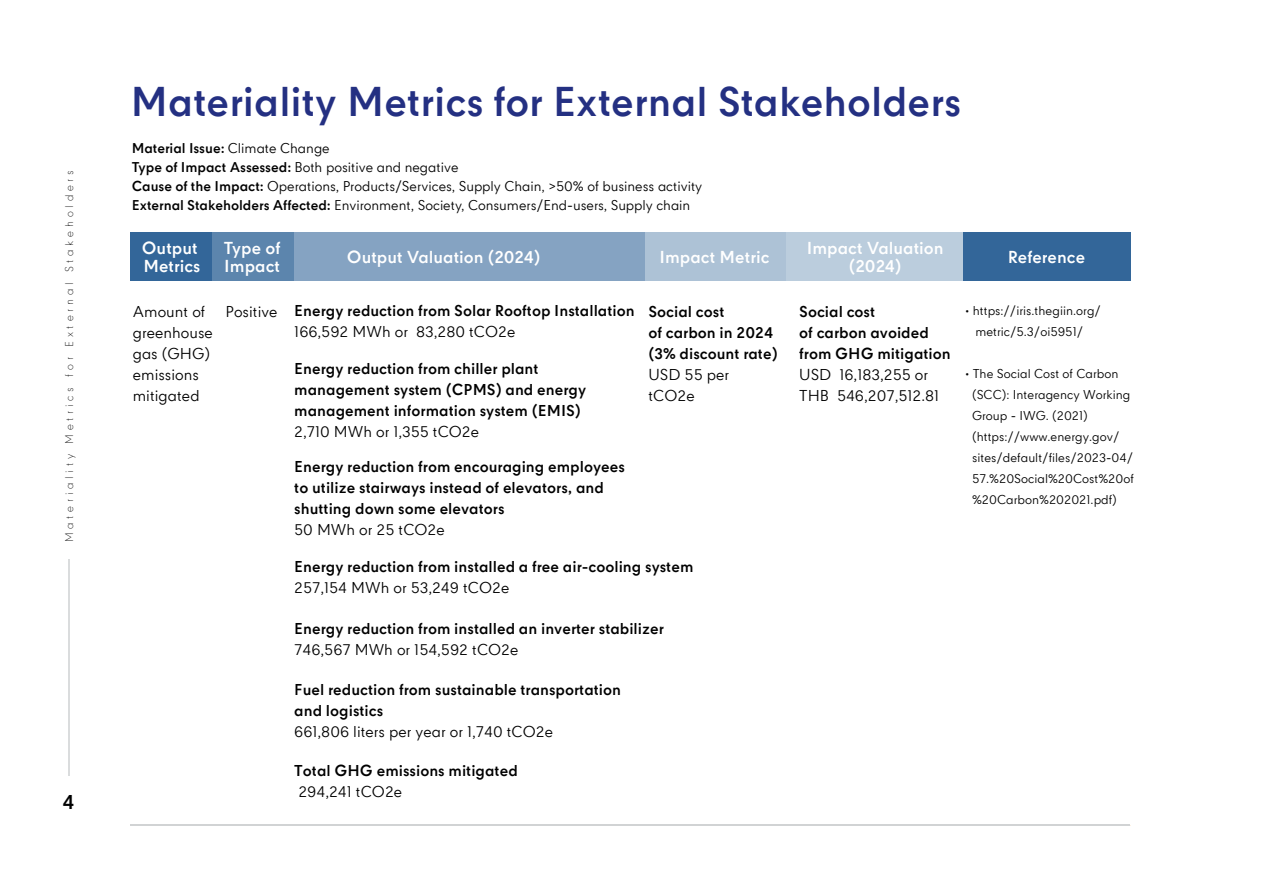
<style>
.page{position:relative;width:1263px;height:893px;background:#fff}
.page>*{position:absolute;margin:0;border:0;box-sizing:border-box;transform-origin:0 0}
.t1{font:700 39.75px "CPN";color:#243082}
.t2{font:700 19.5px "CPN";color:#000101}
.t3{font:700 16.5px/18px "CPN";color:#fff}
.t4{font:700 15px/21px "CPN";color:#000}
.t5{font:15px/21px "CPN";color:#000}
.t6{font:13.5px/19.2px "CPN";letter-spacing:-.005em;color:#000}
.t7{font:12.3px/21px "CPN";color:#000}
.t8{font:300 10.5px "CPN";letter-spacing:.36em;color:#000101}
.s1{font-weight:700}
.s2{font-size:13.65px}
</style>
<div class="page">
<div style="left:131px;top:232px;width:81px;height:49px;background:#369"></div>
<div style="left:212px;top:232px;width:82px;height:49px;background:#5c85ad"></div>
<div style="left:786px;top:232px;width:177px;height:49px;background:#bbcddd"></div>
<div style="left:645px;top:232px;width:141px;height:49px;background:#adc2d6"></div>
<div style="left:294px;top:232px;width:351px;height:49px;background:#85a3c2"></div>
<hr style="left:131px;top:824px;width:999px;height:2px;background:#d1d3d4">
<div style="left:963px;top:232px;width:167px;height:49px;background:#369"></div>
<hr style="left:68px;top:560px;width:2px;height:216px;background:#dadcdd">
<p class="t8" style="left:62px;top:542px;width:373px;rotate:-90deg">Materiality Metrics for External Stakeholders</p>
<h2 class="t2" style="left:63px;top:791px;width:14px">4</h2>
<h1 class="t1" style="left:131px;top:79px;width:832px">Materiality Metrics for External Stakeholders</h1>
<p class="t6" style="left:132px;top:140px;width:572px"><span class="s1">Material Issue:</span> Climate Change<br><span class="s1">Type of Impact Assessed:</span> Both positive and negative<br><span class="s1">Cause of the Impact:</span> Operations, Products/Services, Supply Chain, &gt;50% of business activity <span class="s1">External Stakeholders Affected:</span> Environment, Society, Consumers/End-users, Supply chain</p>
<p class="t3" style="left:142px;top:239px;width:60px">Output<br>Metrics</p>
<p class="t3" style="left:224px;top:239px;width:58px">Type of<br>Impact</p>
<p class="t5" style="left:133px;top:302px;width:82px">Amount of greenhouse gas (GHG) emissions mitigated</p>
<p class="t5" style="left:226px;top:302px;width:54px">Positive</p>
<p class="t7" style="left:975px;top:302px;width:127px;text-indent:-10px"><span class="s2">•</span> https://iris.thegiin.org/ metric/5.3/oi5951/</p>
<p class="t3" style="left:807px;top:239px;width:138px;text-align:center">Impact Valuation (2024)</p>
<p class="t3" style="left:347px;top:248px;width:195px">Output Valuation (2024)</p>
<p class="t3" style="left:659px;top:248px;width:111px">Impact Metric</p>
<p class="t3" style="left:1008px;top:248px;width:79px">Reference</p>
<p class="t4" style="left:294px;top:300px;width:342px">Energy reduction from Solar Rooftop Installation</p>
<p class="t5" style="left:294px;top:323px;width:223px">166,592 MWh or 83,280 tCO2e</p>
<p class="t4" style="left:648px;top:301px;width:131px">Social cost<br>of carbon in 2024 (3% discount rate)</p>
<p class="t5" style="left:648px;top:365px;width:82px">USD 55 per tCO2e</p>
<p class="t4" style="left:799px;top:301px;width:153px">Social cost<br>of carbon avoided from GHG mitigation</p>
<p class="t5" style="left:799px;top:365px;width:141px">USD 16,183,255 or<br>THB 546,207,512.81</p>
<p class="t4" style="left:294px;top:358px;width:293px">Energy reduction from chiller plant management system (CPMS) and energy management information system (EMIS)</p>
<p class="t5" style="left:294px;top:422px;width:186px">2,710 MWh or 1,355 tCO2e</p>
<p class="t4" style="left:294px;top:456px;width:332px">Energy reduction from encouraging employees to utilize stairways instead of elevators, and shutting down some elevators</p>
<p class="t5" style="left:294px;top:521px;width:152px">50 MWh or 25 tCO2e</p>
<p class="t4" style="left:294px;top:556px;width:401px">Energy reduction from installed a free air-cooling system</p>
<p class="t5" style="left:294px;top:578px;width:217px">257,154 MWh or 53,249 tCO2e</p>
<p class="t4" style="left:294px;top:619px;width:371px">Energy reduction from installed an inverter stabilizer</p>
<p class="t5" style="left:294px;top:641px;width:226px">746,567 MWh or 154,592 tCO2e</p>
<p class="t4" style="left:294px;top:680px;width:328px">Fuel reduction from sustainable transportation and logistics</p>
<p class="t5" style="left:294px;top:723px;width:260px">661,806 liters per year or 1,740 tCO2e</p>
<p class="t7" style="left:972px;top:365px;width:163px;text-indent:-7px"><span class="s2">•</span> The Social Cost of Carbon (SCC): Interagency Working<br>Group - IWG. (2021) (https://www.energy.gov/ sites/default/files/2023-04/<br>57.%20Social%20Cost%20of %20Carbon%202021.pdf)</p>
<p class="t4" style="left:294px;top:761px;width:225px">Total GHG emissions mitigated</p>
<p class="t5" style="left:298px;top:783px;width:105px">294,241 tCO2e</p>
</div>
